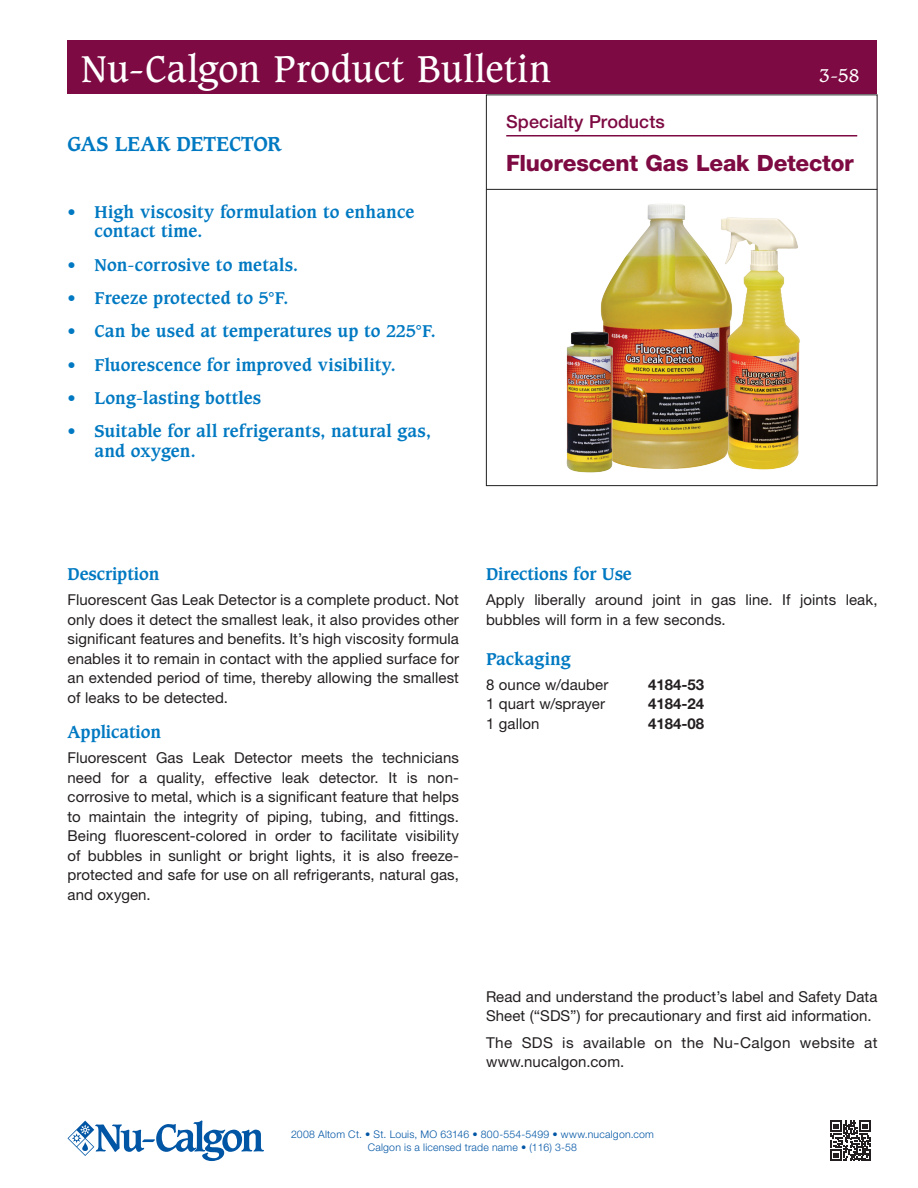
<style>
.page{position:relative;width:918px;height:1188px;background:#fff}
.page>*{position:absolute;margin:0;border:0;box-sizing:border-box;transform-origin:0 0}
.t1{font:36px "Caxton Std";letter-spacing:.015em;color:#fff}
.Product_name{font:800 22.5px "Helvetica Neue LT Pro";letter-spacing:-.01em;color:#7d0a42}
.Subheading_1{font:700 19.5px "Caxton Std";letter-spacing:-.005em;color:#0079c2}
.Section_Name{font:500 18px "Helvetica Neue LT Pro";color:#7d0a42}
.t2{font:18px "Caxton Std";color:#fff}
.Subhead{font:700 16.5px/19.8px "Caxton Std";letter-spacing:.01em;color:#0079c2}
.Paragraph_Text{font:700 16.5px "Caxton Std";color:#0079c2}
.Paragraph_Text-2{font:15px/19.5px "Helvetica Neue LT Pro";letter-spacing:.005em;color:#231f20;text-align:justify}
.Paragraph_Text-3{font:15px/19.5px "Helvetica Neue LT Pro";letter-spacing:.025em;color:#231f20}
.Paragraph_Text-4{font:700 15px "Helvetica Neue LT Pro";color:#231f20}
.t3{font:300 10.5px "Helvetica Neue LT Pro";letter-spacing:.02em;color:#0155a5}
</style>
<div class="page">
<div style="left:486px;top:94px;width:392px;height:392px;border:1px solid #231f20"></div>
<img style="left:600px;top:204px;width:120px;height:265px">
<img style="left:720px;top:217px;width:80px;height:252px">
<img style="left:566px;top:331px;width:46px;height:141px">
<svg style="left:68px;top:1120px;width:196px;height:41px"></svg>
<hr style="left:486px;top:189px;width:391px;height:1px;background:#231f20">
<div style="left:68px;top:40px;width:810px;height:54px;background:#7d0a42"></div>
<hr style="left:506px;top:135px;width:351px;height:1px;background:#7d0a42">
<svg style="left:830px;top:1120px;width:41px;height:41px"></svg>
<p class="t1" style="left:81px;top:48px;width:472px">Nu-Calgon Product Bulletin</p>
<p class="t2" style="left:819px;top:65px;width:42px">3-58</p>
<p class="Subheading_1" style="left:68px;top:132px;width:216px">GAS LEAK DETECTOR</p>
<p class="Subhead" style="left:94px;top:202px;width:321px;text-indent:-27px">• High viscosity formulation to enhance contact time.</p>
<p class="Subhead" style="left:68px;top:255px;width:232px">• Non-corrosive to metals.</p>
<p class="Subhead" style="left:68px;top:288px;width:222px">• Freeze protected to 5°F.</p>
<p class="Subhead" style="left:68px;top:322px;width:370px">• Can be used at temperatures up to 225°F.</p>
<p class="Subhead" style="left:68px;top:355px;width:330px">• Fluorescence for improved visibility.</p>
<p class="Subhead" style="left:68px;top:388px;width:195px">• Long-lasting bottles</p>
<p class="Subhead" style="left:94px;top:421px;width:338px;text-indent:-27px">• Suitable for all refrigerants, natural gas, and oxygen.</p>
<p class="Section_Name" style="left:506px;top:110px;width:160px">Specialty Products</p>
<p class="Product_name" style="left:506px;top:150px;width:349px">Fluorescent Gas Leak Detector</p>
<p class="Subhead" style="left:68px;top:565px;width:93px">Description</p>
<p class="Paragraph_Text-2" style="left:68px;top:590px;width:393px">Fluorescent Gas Leak Detector is a complete product. Not only does it detect the smallest leak, it also provides other significant features and benefits. It’s high viscosity formula enables it to remain in contact with the applied surface for an extended period of time, thereby allowing the smallest of leaks to be detected.</p>
<p class="Subhead" style="left:68px;top:723px;width:95px">Application</p>
<p class="Paragraph_Text-2" style="left:68px;top:748px;width:393px">Fluorescent Gas Leak Detector meets the technicians need for a quality, effective leak detector. It is non&shy;corrosive to metal, which is a significant feature that helps to maintain the integrity of piping, tubing, and fittings.<br>Being fluorescent-colored in order to facilitate visibility of bubbles in sunlight or bright lights, it is also freeze&shy;protected and safe for use on all refrigerants, natural gas, and oxygen.</p>
<p class="Subhead" style="left:486px;top:565px;width:147px">Directions for Use</p>
<p class="Paragraph_Text-2" style="left:486px;top:590px;width:393px">Apply liberally around joint in gas line. If joints leak, bubbles will form in a few seconds.</p>
<p class="Paragraph_Text" style="left:486px;top:649px;width:86px">Packaging</p>
<p class="Paragraph_Text-2" style="left:486px;top:674px;width:124px">8 ounce w/dauber</p>
<p class="Paragraph_Text-4" style="left:648px;top:675px;width:58px">4184-53</p>
<p class="Paragraph_Text-2" style="left:486px;top:694px;width:121px">1 quart w/sprayer</p>
<p class="Paragraph_Text-4" style="left:648px;top:695px;width:58px">4184-24</p>
<p class="Paragraph_Text-2" style="left:486px;top:713px;width:55px">1 gallon</p>
<p class="Paragraph_Text-4" style="left:648px;top:714px;width:58px">4184-08</p>
<p class="Paragraph_Text-2" style="left:486px;top:987px;width:393px">Read and understand the product’s label and Safety Data<br>Sheet (“SDS”) for precautionary and first aid information.</p>
<p class="Paragraph_Text-3" style="left:486px;top:1032px;width:393px">The SDS is available on the Nu-Calgon website at www.nucalgon.com.</p>
<p class="t3" style="left:291px;top:1128px;width:364px">2008 Altom Ct. • St. Louis, MO 63146 • 800-554-5499 • www.nucalgon.com</p>
<p class="t3" style="left:368px;top:1141px;width:211px">Calgon is a licensed trade name • (116) 3-58</p>
</div>
